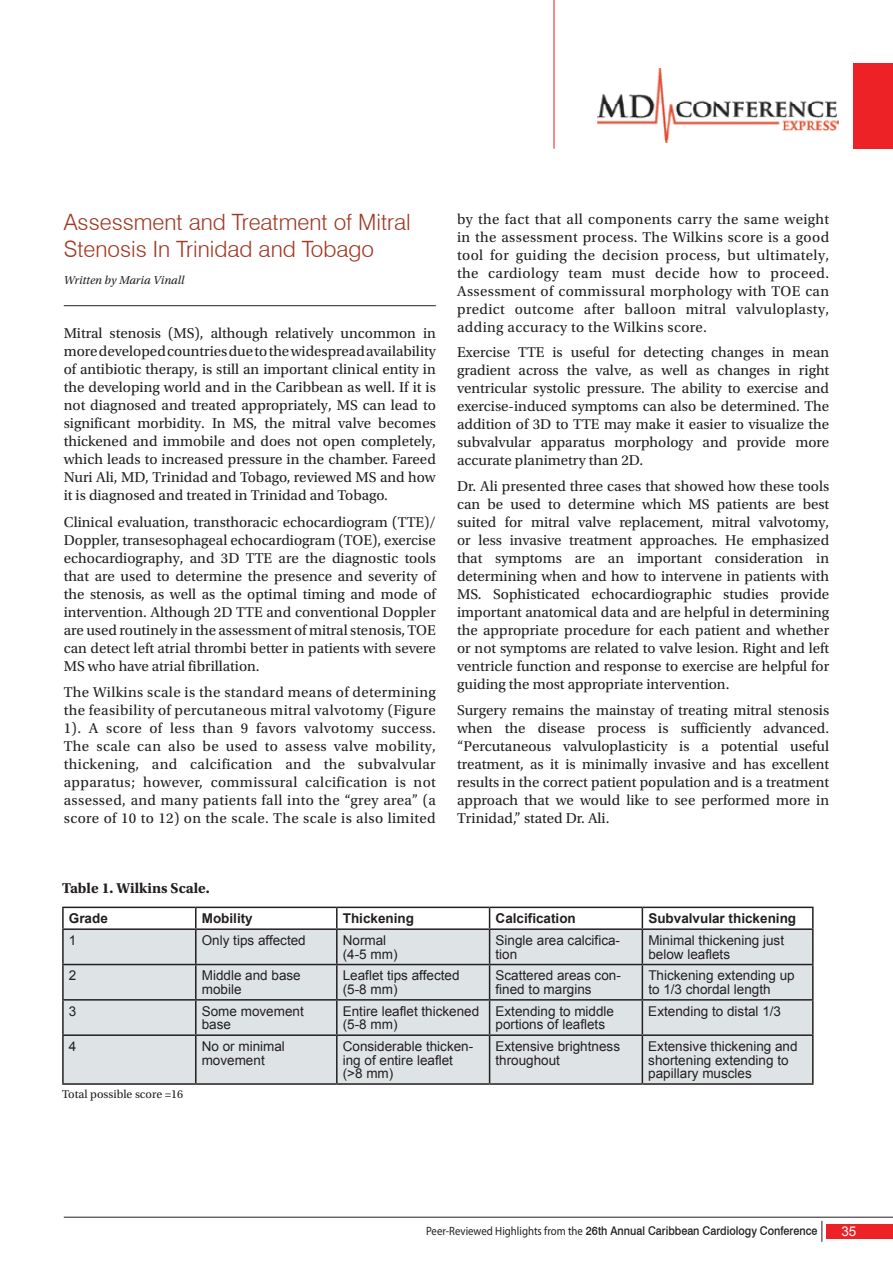
<style>
.page{position:relative;width:893px;height:1263px;background:#fff}
.page>*{position:absolute;margin:0;border:0;box-sizing:border-box;transform-origin:0 0}
.t1{font:300 22.5px/27px "Swiss 721 BT";color:#a03925}
.t2{font:15px/18px "Utopia Std";color:#231f20;text-align:justify}
.t3{font:700 15px "Utopia Std";color:#231f20}
.t4{font:13.5px/13.5px "Arial";color:#231f20}
.t5{font:700 13.5px "Arial";color:#231f20}
.t6{font:13.5px "Arial";color:#fff}
.t7{font:500 12px "Swiss 721 BT";color:#231f20;scale:.9 1}
.t8{font:12px "Utopia Std";color:#231f20}
.t9{font:italic 12px "Utopia Std";color:#231f20}
.s1{font-family:"Myriad Pro";font-weight:400}
</style>
<div class="page">
<div style="left:853px;top:64px;width:40px;height:85px;background:#ec2227"></div>
<hr style="left:553px;top:0;width:1px;height:149px;background:#ec2227">
<img style="left:597px;top:69px;width:241px;height:74px">
<hr style="left:64px;top:305px;width:372px;height:1px;background:#231f20">
<hr style="left:64px;top:1217px;width:829px;height:1px;background:#231f20">
<div style="left:827px;top:1224px;width:66px;height:14px;background:#ec2227"></div>
<svg style="left:821px;top:1221px;width:1px;height:21px"></svg>
<div style="left:64px;top:930px;width:748px;height:153px;background:#dee4e6"></div>
<hr style="left:62px;top:906px;width:134px;height:2px;background:#231f20">
<hr style="left:62px;top:908px;width:2px;height:20px;background:#231f20">
<hr style="left:196px;top:906px;width:141px;height:2px;background:#231f20">
<hr style="left:337px;top:906px;width:153px;height:2px;background:#231f20">
<hr style="left:490px;top:906px;width:152px;height:2px;background:#231f20">
<hr style="left:642px;top:906px;width:172px;height:2px;background:#231f20">
<svg style="left:63px;top:907px;width:749px;height:21px"></svg>
<hr style="left:812px;top:908px;width:2px;height:20px;background:#231f20">
<hr style="left:62px;top:928px;width:134px;height:2px;background:#231f20">
<hr style="left:62px;top:930px;width:2px;height:34px;background:#231f20">
<hr style="left:196px;top:928px;width:141px;height:2px;background:#231f20">
<hr style="left:195px;top:930px;width:2px;height:34px;background:#231f20">
<hr style="left:337px;top:928px;width:153px;height:2px;background:#231f20">
<hr style="left:336px;top:930px;width:2px;height:34px;background:#231f20">
<hr style="left:490px;top:928px;width:152px;height:2px;background:#231f20">
<hr style="left:489px;top:930px;width:1px;height:34px;background:#231f20">
<hr style="left:642px;top:928px;width:172px;height:2px;background:#231f20">
<hr style="left:642px;top:930px;width:1px;height:34px;background:#231f20">
<hr style="left:812px;top:930px;width:2px;height:34px;background:#231f20">
<hr style="left:62px;top:964px;width:134px;height:1px;background:#231f20">
<hr style="left:62px;top:965px;width:2px;height:34px;background:#231f20">
<hr style="left:196px;top:964px;width:141px;height:1px;background:#231f20">
<hr style="left:195px;top:965px;width:2px;height:34px;background:#231f20">
<hr style="left:337px;top:964px;width:153px;height:1px;background:#231f20">
<hr style="left:336px;top:965px;width:2px;height:34px;background:#231f20">
<hr style="left:490px;top:964px;width:152px;height:1px;background:#231f20">
<hr style="left:489px;top:965px;width:1px;height:34px;background:#231f20">
<hr style="left:642px;top:964px;width:172px;height:1px;background:#231f20">
<hr style="left:642px;top:965px;width:1px;height:34px;background:#231f20">
<hr style="left:812px;top:965px;width:2px;height:34px;background:#231f20">
<hr style="left:62px;top:999px;width:134px;height:1px;background:#231f20">
<hr style="left:62px;top:1000px;width:2px;height:34px;background:#231f20">
<hr style="left:196px;top:999px;width:141px;height:1px;background:#231f20">
<hr style="left:195px;top:1000px;width:2px;height:34px;background:#231f20">
<hr style="left:337px;top:999px;width:153px;height:1px;background:#231f20">
<hr style="left:336px;top:1000px;width:2px;height:34px;background:#231f20">
<hr style="left:490px;top:999px;width:152px;height:1px;background:#231f20">
<hr style="left:489px;top:1000px;width:1px;height:34px;background:#231f20">
<hr style="left:642px;top:999px;width:172px;height:1px;background:#231f20">
<hr style="left:642px;top:1000px;width:1px;height:34px;background:#231f20">
<hr style="left:812px;top:1000px;width:2px;height:34px;background:#231f20">
<hr style="left:62px;top:1034px;width:134px;height:2px;background:#231f20">
<hr style="left:62px;top:1036px;width:2px;height:47px;background:#231f20">
<hr style="left:196px;top:1034px;width:141px;height:2px;background:#231f20">
<hr style="left:195px;top:1036px;width:2px;height:47px;background:#231f20">
<hr style="left:337px;top:1034px;width:153px;height:2px;background:#231f20">
<hr style="left:336px;top:1036px;width:2px;height:47px;background:#231f20">
<hr style="left:490px;top:1034px;width:152px;height:2px;background:#231f20">
<hr style="left:489px;top:1036px;width:1px;height:47px;background:#231f20">
<hr style="left:642px;top:1034px;width:172px;height:2px;background:#231f20">
<hr style="left:642px;top:1036px;width:1px;height:47px;background:#231f20">
<hr style="left:812px;top:1036px;width:2px;height:47px;background:#231f20">
<hr style="left:62px;top:1083px;width:134px;height:2px;background:#231f20">
<hr style="left:196px;top:1083px;width:141px;height:2px;background:#231f20">
<hr style="left:337px;top:1083px;width:153px;height:2px;background:#231f20">
<hr style="left:490px;top:1083px;width:152px;height:2px;background:#231f20">
<hr style="left:642px;top:1083px;width:172px;height:2px;background:#231f20">
<h1 class="t1" style="left:64px;top:208px;width:349px">Assessment and Treatment of Mitral<br>Stenosis In Trinidad and Tobago</h1>
<p class="t9" style="left:64px;top:273px;width:122px">Written by Maria Vinall</p>
<p class="t2" style="left:64px;top:324px;width:374px">Mitral stenosis (MS), although relatively uncommon in more developed countries due to the widespread availability of antibiotic therapy, is still an important clinical entity in the developing world and in the Caribbean as well. If it is not diagnosed and treated appropriately, MS can lead to significant morbidity. In MS, the mitral valve becomes thickened and immobile and does not open completely, which leads to increased pressure in the chamber. Fareed Nuri Ali, MD, Trinidad and Tobago, reviewed MS and how it is diagnosed and treated in Trinidad and Tobago.</p>
<p class="t2" style="left:64px;top:514px;width:374px">Clinical evaluation, transthoracic echocardiogram (TTE)/ Doppler, transesophageal echocardiogram (TOE), exercise echocardiography, and 3D TTE are the diagnostic tools that are used to determine the presence and severity of the stenosis, as well as the optimal timing and mode of intervention. Although 2D TTE and conventional Doppler are used routinely in the assessment of mitral stenosis, TOE can detect left atrial thrombi better in patients with severe MS who have atrial fibrillation.</p>
<p class="t2" style="left:64px;top:683px;width:374px">The Wilkins scale is the standard means of determining the feasibility of percutaneous mitral valvotomy (Figure 1). A score of less than 9 favors valvotomy success.<br>The scale can also be used to assess valve mobility, thickening, and calcification and the subvalvular apparatus; however, commissural calcification is not assessed, and many patients fall into the “grey area” (a score of 10 to 12) on the scale. The scale is also limited</p>
<p class="t2" style="left:457px;top:210px;width:374px">by the fact that all components carry the same weight in the assessment process. The Wilkins score is a good tool for guiding the decision process, but ultimately, the cardiology team must decide how to proceed.<br>Assessment of commissural morphology with TOE can predict outcome after balloon mitral valvuloplasty, adding accuracy to the Wilkins score.</p>
<p class="t2" style="left:457px;top:344px;width:374px">Exercise TTE is useful for detecting changes in mean gradient across the valve, as well as changes in right ventricular systolic pressure. The ability to exercise and exercise-induced symptoms can also be determined. The addition of 3D to TTE may make it easier to visualize the subvalvular apparatus morphology and provide more accurate planimetry than 2D.</p>
<p class="t2" style="left:457px;top:477px;width:374px">Dr. Ali presented three cases that showed how these tools can be used to determine which MS patients are best suited for mitral valve replacement, mitral valvotomy, or less invasive treatment approaches. He emphasized that symptoms are an important consideration in determining when and how to intervene in patients with MS. Sophisticated echocardiographic studies provide important anatomical data and are helpful in determining the appropriate procedure for each patient and whether or not symptoms are related to valve lesion. Right and left ventricle function and response to exercise are helpful for guiding the most appropriate intervention.</p>
<p class="t2" style="left:457px;top:701px;width:374px">Surgery remains the mainstay of treating mitral stenosis when the disease process is sufficiently advanced. “Percutaneous valvuloplasticity is a potential useful treatment, as it is minimally invasive and has excellent results in the correct patient population and is a treatment approach that we would like to see performed more in Trinidad,” stated Dr. Ali.</p>
<p class="t3" style="left:62px;top:879px;width:149px">Table 1. Wilkins Scale.</p>
<p class="t5" style="left:69px;top:909px;width:41px">Grade</p>
<p class="t5" style="left:202px;top:909px;width:53px">Mobility</p>
<p class="t5" style="left:343px;top:909px;width:73px">Thickening</p>
<p class="t5" style="left:496px;top:909px;width:82px">Calcification</p>
<p class="t5" style="left:648px;top:909px;width:149px">Subvalvular thickening</p>
<p class="t4" style="left:69px;top:934px;width:9px">1</p>
<p class="t4" style="left:202px;top:934px;width:106px">Only tips affected</p>
<p class="t4" style="left:343px;top:934px;width:56px">Normal (4-5 mm)</p>
<p class="t4" style="left:496px;top:934px;width:126px">Single area calcifica&shy;tion</p>
<p class="t4" style="left:648px;top:934px;width:137px">Minimal thickening just below leaflets</p>
<p class="t4" style="left:69px;top:969px;width:9px">2</p>
<p class="t4" style="left:202px;top:969px;width:101px">Middle and base mobile</p>
<p class="t4" style="left:343px;top:969px;width:118px">Leaflet tips affected (5-8 mm)</p>
<p class="t4" style="left:496px;top:969px;width:127px">Scattered areas con&shy;fined to margins</p>
<p class="t4" style="left:648px;top:969px;width:148px">Thickening extending up to 1/3 chordal length</p>
<p class="t4" style="left:69px;top:1004px;width:9px">3</p>
<p class="t4" style="left:202px;top:1004px;width:104px">Some movement base</p>
<p class="t4" style="left:343px;top:1004px;width:138px">Entire leaflet thickened (5-8 mm)</p>
<p class="t4" style="left:495px;top:1004px;width:120px">Extending to middle portions of leaflets</p>
<p class="t4" style="left:648px;top:1004px;width:134px">Extending to distal 1/3</p>
<p class="t4" style="left:69px;top:1040px;width:9px">4</p>
<p class="t4" style="left:202px;top:1040px;width:85px">No or minimal movement</p>
<p class="t4" style="left:343px;top:1040px;width:132px">Considerable thicken&shy;ing of entire leaflet (&gt;8 mm)</p>
<p class="t4" style="left:495px;top:1040px;width:126px">Extensive brightness throughout</p>
<p class="t4" style="left:648px;top:1040px;width:151px">Extensive thickening and shortening extending to papillary muscles</p>
<p class="t8" style="left:62px;top:1088px;width:123px">Total possible score =16</p>
<p class="t7" style="left:426px;top:1224px;width:436px"><span class="s1">Peer-Reviewed Highlights from the</span> 26th Annual Caribbean Cardiology Conference</p>
<p class="t6" style="left:841px;top:1222px;width:17px">35</p>
</div>
